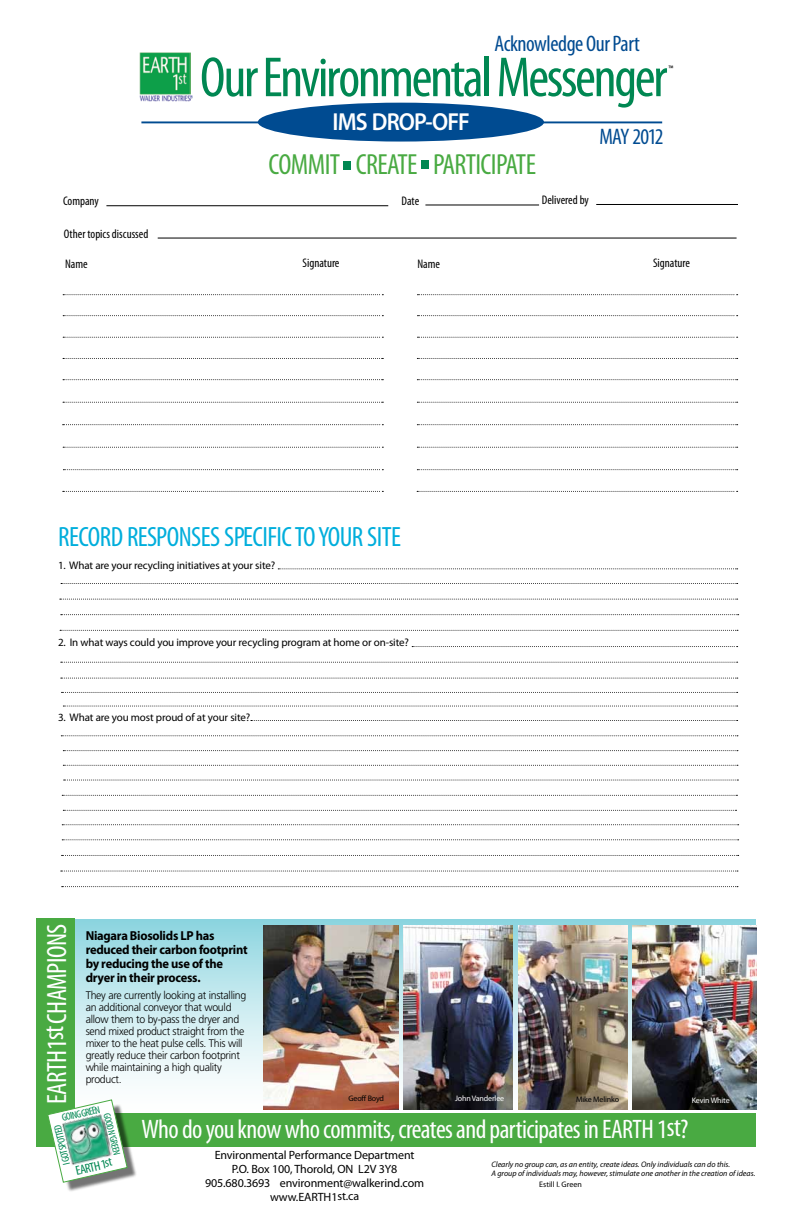
<style>
.page{position:relative;width:792px;height:1224px;background:#fff}
.page>*{position:absolute;margin:0;border:0;box-sizing:border-box;transform-origin:0 0}
.t1{font:condensed 57px "Myriad Pro";letter-spacing:-.04em;color:#008752}
.t2{font:condensed 29.2px "Myriad Pro";letter-spacing:-.02em;color:#49aa42}
.t3{font:condensed 28px "Myriad Pro";letter-spacing:-.02em;color:#00aedc}
.t4{font:condensed 28px "Myriad Pro";letter-spacing:-.02em;color:#fff}
.t5{font:condensed 26.8px "Myriad Pro";letter-spacing:-.02em;color:#fff}
.t6{font:600 24.7px "Myriad Pro";letter-spacing:-.04em;color:#fff;scale:.93 1}
.t7{font:condensed 22.6px "Myriad Pro";letter-spacing:-.02em;color:#004b91}
.t8{font:700 13px/14px "Myriad Pro";letter-spacing:-.02em;color:#000;scale:.96 1}
.t9{font:condensed 13px "Myriad Pro";color:#008752;scale:1.04 1}
.t10{font:condensed 12.5px "Myriad Pro";color:#000}
.t11{font:12px/14px "Myriad Pro";letter-spacing:-.01em;color:#000;text-align:center}
.t12{font:300 11px/12px "Frutiger";letter-spacing:-.025em;color:#000;scale:.96 1}
.t13{font:11px "Myriad Pro";letter-spacing:-.01em;color:#000}
.t14{font:condensed 10.3px "Myriad Pro";color:#008752;scale:1.04 1}
.t15{font:condensed 9.9px "Myriad Pro";color:#008752;scale:1.04 1}
.t16{font:condensed 9.5px "Myriad Pro";color:#000}
.t17{font:italic 8px/9px "Myriad Pro";color:#000}
.t18{font:8px "Myriad Pro";letter-spacing:-.015em;color:#000}
.t19{font:8px "Myriad Pro";letter-spacing:-.02em;color:#fff}
</style>
<div class="page">
<div style="left:37px;top:919px;width:719px;height:196px;background:linear-gradient(to bottom,#92d7e1,#fffdfb)"></div>
<div style="left:36px;top:1113px;width:720px;height:33px;background:#49aa42"></div>
<hr style="left:106px;top:206px;width:282px;height:1px;background:#000">
<svg style="left:63px;top:294px;width:320px;height:1px"></svg>
<svg style="left:63px;top:315px;width:320px;height:1px"></svg>
<svg style="left:63px;top:337px;width:320px;height:1px"></svg>
<svg style="left:63px;top:358px;width:320px;height:1px"></svg>
<svg style="left:63px;top:379px;width:320px;height:1px"></svg>
<svg style="left:63px;top:402px;width:320px;height:1px"></svg>
<svg style="left:63px;top:424px;width:320px;height:1px"></svg>
<svg style="left:63px;top:447px;width:320px;height:1px"></svg>
<svg style="left:63px;top:469px;width:320px;height:1px"></svg>
<svg style="left:63px;top:491px;width:320px;height:1px"></svg>
<hr style="left:596px;top:204px;width:142px;height:1px;background:#000">
<svg style="left:417px;top:294px;width:321px;height:1px"></svg>
<svg style="left:418px;top:315px;width:320px;height:1px"></svg>
<svg style="left:418px;top:337px;width:320px;height:1px"></svg>
<svg style="left:417px;top:358px;width:321px;height:1px"></svg>
<svg style="left:417px;top:379px;width:321px;height:1px"></svg>
<svg style="left:417px;top:402px;width:321px;height:1px"></svg>
<svg style="left:417px;top:424px;width:321px;height:1px"></svg>
<svg style="left:417px;top:447px;width:321px;height:1px"></svg>
<svg style="left:417px;top:469px;width:321px;height:1px"></svg>
<svg style="left:417px;top:491px;width:321px;height:1px"></svg>
<hr style="left:158px;top:238px;width:579px;height:1px;background:#000">
<hr style="left:425px;top:205px;width:114px;height:1px;background:#000">
<img style="left:140px;top:52px;width:51px;height:50px">
<svg style="left:190px;top:95px;width:3px;height:4px"></svg>
<div style="left:421px;top:161px;width:8px;height:8px;background:#008752"></div>
<div style="left:343px;top:162px;width:8px;height:8px;background:#008752"></div>
<svg style="left:278px;top:569px;width:460px;height:1px"></svg>
<svg style="left:61px;top:583px;width:677px;height:1px"></svg>
<svg style="left:60px;top:599px;width:678px;height:1px"></svg>
<svg style="left:61px;top:678px;width:677px;height:1px"></svg>
<svg style="left:412px;top:646px;width:326px;height:1px"></svg>
<svg style="left:61px;top:662px;width:677px;height:1px"></svg>
<svg style="left:62px;top:692px;width:676px;height:1px"></svg>
<svg style="left:63px;top:706px;width:675px;height:1px"></svg>
<svg style="left:251px;top:720px;width:487px;height:1px"></svg>
<svg style="left:60px;top:630px;width:678px;height:1px"></svg>
<hr style="left:141px;top:121px;width:521px;height:2px;background:#004b91">
<div style="left:258px;top:103px;width:286px;height:39px;background:#004b91;border-radius:50%"></div>
<svg style="left:61px;top:736px;width:677px;height:1px"></svg>
<svg style="left:63px;top:750px;width:675px;height:1px"></svg>
<svg style="left:63px;top:765px;width:675px;height:1px"></svg>
<svg style="left:61px;top:614px;width:678px;height:1px"></svg>
<svg style="left:64px;top:780px;width:674px;height:1px"></svg>
<svg style="left:62px;top:795px;width:675px;height:1px"></svg>
<svg style="left:63px;top:810px;width:674px;height:1px"></svg>
<svg style="left:62px;top:824px;width:677px;height:1px"></svg>
<div style="left:36px;top:919px;width:38px;height:197px;background:#49aa42"></div>
<svg style="left:62px;top:840px;width:677px;height:1px"></svg>
<svg style="left:62px;top:855px;width:677px;height:1px"></svg>
<svg style="left:62px;top:886px;width:676px;height:1px"></svg>
<svg style="left:61px;top:871px;width:677px;height:1px"></svg>
<img style="left:264px;top:925px;width:135px;height:184px">
<img style="left:403px;top:925px;width:110px;height:185px">
<img style="left:633px;top:925px;width:124px;height:184px">
<img style="left:518px;top:925px;width:110px;height:185px">
<div style="left:52px;top:1104px;width:85px;height:88px;background:#000;opacity:.55"></div>
<svg style="left:47px;top:1099px;width:81px;height:84px"></svg>
<img style="left:62px;top:1114px;width:51px;height:51px">
<h3 class="t7" style="left:495px;top:30px;width:147px">Acknowledge Our Part</h3>
<h1 class="t1" style="left:200px;top:43px;width:469px">Our Environmental Messenger</h1>
<p class="t16" style="left:668px;top:64px;width:6px">™</p>
<p class="t10" style="left:63px;top:194px;width:37px">Company</p>
<p class="t10" style="left:64px;top:226px;width:86px">Other topics discussed</p>
<h3 class="t6" style="left:333px;top:106px;width:149px">IMS DROP-OFF</h3>
<h2 class="t2" style="left:269px;top:147px;width:269px">COMMIT CREATE PARTICIPATE</h2>
<p class="t10" style="left:402px;top:193px;width:19px">Date</p>
<p class="t10" style="left:542px;top:193px;width:49px">Delivered by</p>
<h3 class="t7" style="left:599px;top:123px;width:66px">MAY 2012</h3>
<p class="t10" style="left:65px;top:256px;width:24px">Name</p>
<p class="t10" style="left:302px;top:255px;width:38px">Signature</p>
<p class="t10" style="left:417px;top:256px;width:24px">Name</p>
<p class="t10" style="left:653px;top:255px;width:38px">Signature</p>
<h3 class="t3" style="left:58px;top:520px;width:176px">RECORD RESPONSES speci</h3>
<h3 class="t3" style="left:267px;top:520px;width:64px">fictoyour</h3>
<h3 class="t3" style="left:367px;top:520px;width:10px">site</h3>
<p class="t13" style="left:58px;top:559px;width:219px">1. What are your recycling initiatives at your site?</p>
<p class="t13" style="left:58px;top:636px;width:353px">2. In what ways could you improve your recycling program at home or on-site?</p>
<p class="t13" style="left:58px;top:711px;width:194px">3. What are you most proud of at your site?</p>
<h3 class="t4" style="left:40px;top:1104px;width:179px;rotate:-90deg">EARTH 1st Champions</h3>
<p class="t8" style="left:86px;top:928px;width:170px">Niagara Biosolids LP has reduced their carbon footprint by reducing the use of the dryer in their process.</p>
<p class="t12" style="left:86px;top:990px;width:169px">They are currently looking at installing an additional conveyor that would allow them to by-pass the dryer and send mixed product straight from the mixer to the heat pulse cells. This will greatly reduce their carbon footprint while maintaining a high quality product.</p>
<p class="t18" style="left:349px;top:1094px;width:37px">Geoff Boyd</p>
<p class="t19" style="left:455px;top:1093px;width:51px">John Vanderlee</p>
<p class="t18" style="left:576px;top:1094px;width:44px">Mike Melinko</p>
<p class="t19" style="left:692px;top:1095px;width:39px">Kevin White</p>
<p class="t14" style="left:61px;top:1112px;width:39px;rotate:-13deg">GOING GREEN</p>
<p class="t9" style="left:74px;top:1163px;width:37px;rotate:-13deg">EARTH 1st</p>
<p class="t15" style="left:113px;top:1112px;width:42px;rotate:76deg">GOOD N’GREEN</p>
<p class="t14" style="left:61px;top:1166px;width:41px;rotate:-103deg">I GOT SPOTTED</p>
<h3 class="t5" style="left:142px;top:1113px;width:549px">Who do you know who commits, creates and participates in EARTH 1st?</h3>
<p class="t11" style="left:205px;top:1148px;width:221px">Environmental Performance Department P.O. Box 100, Thorold, ON L2V 3Y8<br>905.680.3693 environment@walkerind.com www.EARTH1st.ca</p>
<p class="t17" style="left:491px;top:1160px;width:265px">Clearly no group can, as an entity, create ideas. Only individuals can do this.<br>A group of individuals may, however, stimulate one another in the creation of ideas.</p>
<p class="t18" style="left:539px;top:1180px;width:44px">Estill I. Green</p>
</div>
